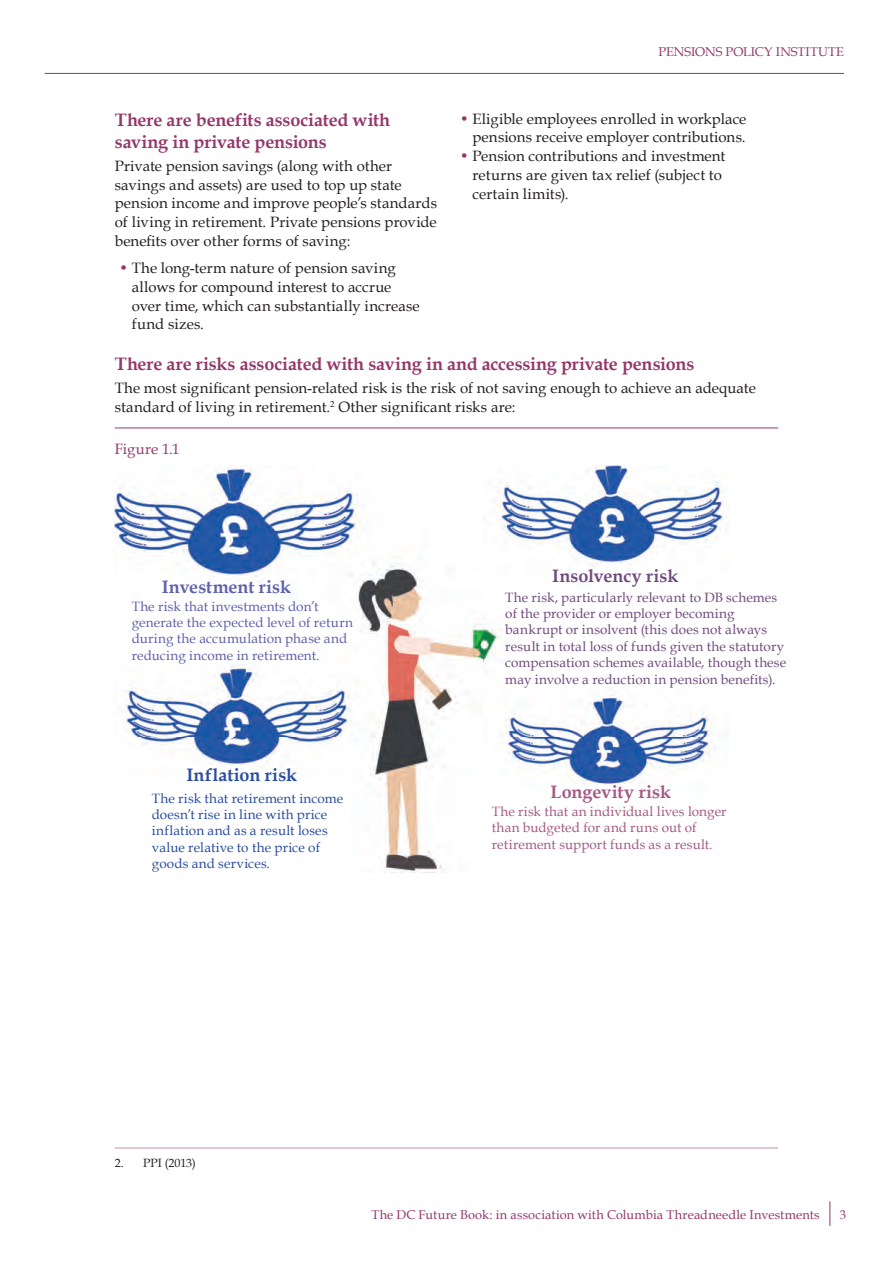
<style>
.page{position:relative;width:893px;height:1263px;background:#fff}
.page>*{position:absolute;margin:0;border:0;box-sizing:border-box;transform-origin:0 0}
.t1{font:700 18px/21.8px "Book Antiqua";letter-spacing:-.01em;color:#94376a}
.t2{font:700 18px "Book Antiqua";color:#714a7f}
.t3{font:700 18px "Book Antiqua";color:#5f61ab}
.t4{font:700 18px "Book Antiqua";letter-spacing:.005em;color:#2a4da0}
.t5{font:700 18px "Book Antiqua";letter-spacing:.005em;color:#a55983}
.t6{font:15px/18.8px "Book Antiqua";letter-spacing:.005em;color:#231f20}
.t7{font:15px "Book Antiqua";letter-spacing:.005em;color:#94376a}
.t8{font:13.5px/16.4px "Book Antiqua";letter-spacing:.005em;color:#714a7f}
.t9{font:13.5px/16.4px "Book Antiqua";letter-spacing:.01em;color:#2a4da0}
.t10{font:13.5px/16.4px "Book Antiqua";letter-spacing:.01em;color:#5f61ab}
.t11{font:13.5px/16.4px "Book Antiqua";letter-spacing:.01em;color:#a55983}
.t12{font:12.75px "Book Antiqua";letter-spacing:.01em;color:#94376a}
.t13{font:12px "Book Antiqua";letter-spacing:-.005em;color:#231f20}
.s1{color:#94376a}
</style>
<div class="page">
<hr style="left:115px;top:428px;width:663px;height:1px;background:#94376a">
<img style="left:115px;top:465px;width:613px;height:408px">
<hr style="left:115px;top:1147px;width:663px;height:1px;background:#c491ab">
<svg style="left:829px;top:1201px;width:1px;height:25px"></svg>
<hr style="left:45px;top:73px;width:799px;height:1px;background:#94376a">
<p class="t1" style="left:115px;top:109px;width:277px">There are benefits associated with saving in private pensions</p>
<p class="t6" style="left:115px;top:156px;width:324px">Private pension savings (along with other savings and assets) are used to top up state pension income and improve people’s standards of living in retirement. Private pensions provide benefits over other forms of saving:</p>
<p class="t6" style="left:132px;top:258px;width:289px;text-indent:-13px"><span class="s1">•</span> The long-term nature of pension saving allows for compound interest to accrue over time, which can substantially increase fund sizes.</p>
<p class="t12" style="left:658px;top:43px;width:187px">PENSIONS POLICY INSTITUTE</p>
<p class="t6" style="left:460px;top:109px;width:288px;text-align:right"><span class="s1">•</span> Eligible employees enrolled in workplace pensions receive employer contributions.</p>
<p class="t6" style="left:472px;top:146px;width:254px;text-indent:-13px"><span class="s1">•</span> Pension contributions and investment returns are given tax relief (subject to certain limits).</p>
<p class="t1" style="left:115px;top:353px;width:581px">There are risks associated with saving in and accessing private pensions</p>
<p class="t6" style="left:115px;top:379px;width:643px">The most significant pension-related risk is the risk of not saving enough to achieve an adequate standard of living in retirement.<sup>2</sup> Other significant risks are:</p>
<p class="t7" style="left:115px;top:438px;width:66px">Figure 1.1</p>
<p class="t3" style="left:162px;top:575px;width:131px">Investment risk</p>
<p class="t10" style="left:132px;top:597px;width:223px">The risk that investments don’t generate the expected level of return during the accumulation phase and reducing income in retirement.</p>
<p class="t4" style="left:186px;top:763px;width:112px">Inflation risk</p>
<p class="t9" style="left:152px;top:789px;width:193px">The risk that retirement income doesn’t rise in line with price inflation and as a result loses value relative to the price of goods and services.</p>
<p class="t2" style="left:552px;top:564px;width:128px">Insolvency risk</p>
<p class="t8" style="left:505px;top:589px;width:283px">The risk, particularly relevant to DB schemes of the provider or employer becoming bankrupt or insolvent (this does not always result in total loss of funds given the statutory compensation schemes available, though these may involve a reduction in pension benefits).</p>
<p class="t5" style="left:551px;top:780px;width:122px">Longevity risk</p>
<p class="t11" style="left:492px;top:803px;width:236px">The risk that an individual lives longer than budgeted for and runs out of retirement support funds as a result.</p>
<p class="t13" style="left:115px;top:1155px;width:82px">2. PPI (2013)</p>
<p class="t12" style="left:372px;top:1205px;width:449px">The DC Future Book: in association with Columbia Threadneedle Investments</p>
<p class="t12" style="left:840px;top:1205px;width:8px">3</p>
</div>
